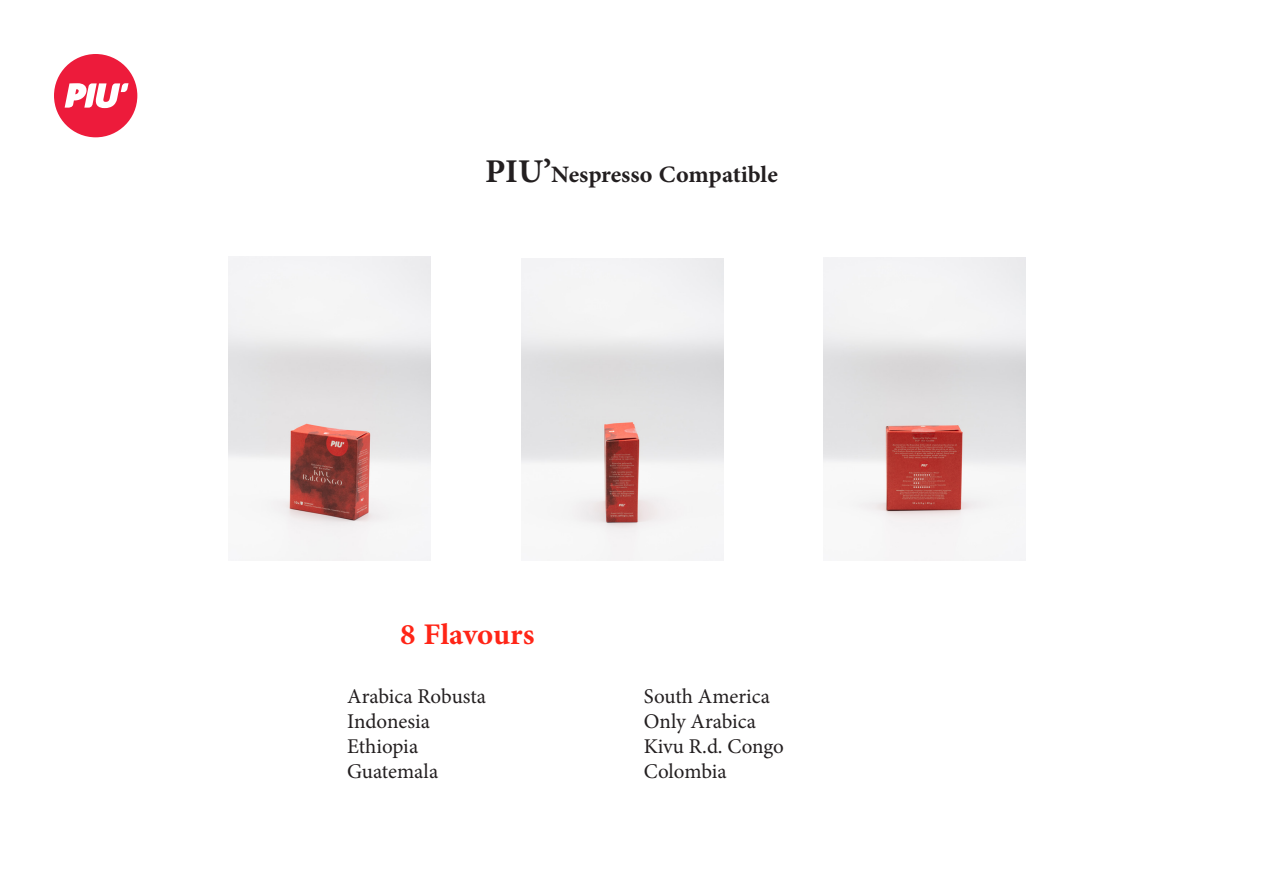
<style>
.page{position:relative;width:1263px;height:893px;background:#fff}
.page>*{position:absolute;margin:0;border:0;box-sizing:border-box;transform-origin:0 0}
.t1{font:700 42px "Adobe Arabic";color:#ff2517}
.t2{font:700 33px "Adobe Arabic";color:#231f20}
.t3{font:21px "Minion Pro";letter-spacing:-.005em;color:#231f20}
.s1{font-size:46.5px}
</style>
<div class="page">
<svg style="left:54px;top:54px;width:83px;height:83px"></svg>
<img style="left:522px;top:258px;width:201px;height:302px">
<img style="left:824px;top:258px;width:202px;height:303px">
<img style="left:228px;top:257px;width:203px;height:303px">
<p class="t2" style="left:485px;top:151px;width:294px"><span class="s1">PIU’</span>Nespresso Compatible</p>
<p class="t1" style="left:400px;top:605px;width:136px">8 Flavours</p>
<p class="t3" style="left:347px;top:682px;width:140px">Arabica Robusta</p>
<p class="t3" style="left:347px;top:707px;width:84px">Indonesia</p>
<p class="t3" style="left:347px;top:732px;width:72px">Ethiopia</p>
<p class="t3" style="left:347px;top:757px;width:92px">Guatemala</p>
<p class="t3" style="left:644px;top:682px;width:128px">South America</p>
<p class="t3" style="left:644px;top:707px;width:114px">Only Arabica</p>
<p class="t3" style="left:644px;top:732px;width:142px">Kivu R.d. Congo</p>
<p class="t3" style="left:644px;top:757px;width:84px">Colombia</p>
</div>
